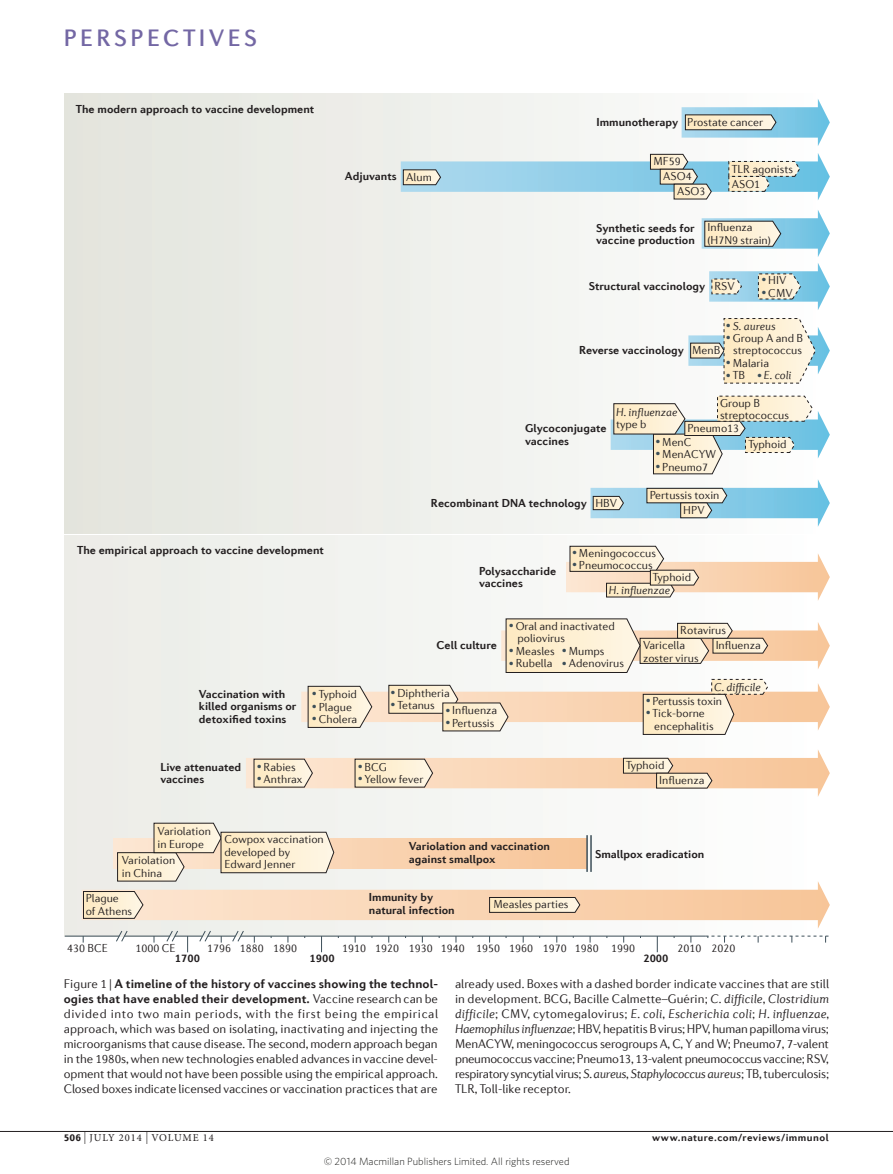
<style>
.page{position:relative;width:893px;height:1174px;background:#fff}
.page>*{position:absolute;margin:0;border:0;box-sizing:border-box;transform-origin:0 0}
.sectionheader{font:500 24px "Diverda Sans Com";letter-spacing:.14em;color:#7367a4}
.figurecaptionnorule{font:300 12.75px/15px "Diverda Sans Com";letter-spacing:-.015em;color:#231f20;text-align:justify}
.t1{font:700 11.7px/12.5px "Diverda Sans Com";color:#231f20}
.t2{font:11.7px/12.5px "Diverda Sans Com Light 2";color:#231f20}
.t3{font:300 11.7px/12.5px "Diverda Sans Com";color:#231f20}
.t4{font:italic 300 11.7px/12.5px "Diverda Sans Com";color:#231f20}
.t5{font:300 10.5px "Whitney";color:#1d1d1b}
.t6{font:700 10.5px "Diverda Sans Com";letter-spacing:.045em;color:#231f20}
.t7{font:10.5px "Minion Pro";letter-spacing:.085em;color:#231f20}
.s1{font-family:"Diverda Sans Com Light 2";font-weight:400}
.s2{font-family:"Diverda Sans Com Light 2";font-weight:400;font-size:10.5px;color:#3d4f59}
.s3{font-family:"Diverda Sans Com Light 2";font-weight:400;font-style:normal;font-size:10.5px;color:#3d4f59}
.s4{font-size:10.5px;color:#3d4f59}
.s5{font-family:"Diverda Sans Com";font-weight:300}
.s6{font-style:normal}
.s7{font-family:"Diverda Sans Com Light 2";font-weight:400;font-style:normal}
.s8{font-family:"Diverda Sans Com Light Italic 2";font-weight:400;font-style:normal}
.s9{font-family:"Diverda Sans Com Bold 2";font-weight:400}
.s10{font-weight:700}
.s11{font-family:"Diverda Sans Com Light Italic 2";font-weight:400}
.s12{font-weight:300}
.s13{color:#7367a4}
.s14{font-family:"Diverda Sans Com";font-weight:900}
.s15{font-size:12px}
</style>
<div class="page">
<hr style="left:0;top:1131px;width:893px;height:1px;background:#231f20">
<div style="left:65px;top:94px;width:765px;height:440px;background:linear-gradient(to right,#e3e4dc,#fefefe)"></div>
<div style="left:65px;top:536px;width:765px;height:400px;background:linear-gradient(to right,#ebece7,#feffff)"></div>
<svg style="left:401px;top:153px;width:429px;height:47px"></svg>
<svg style="left:682px;top:99px;width:148px;height:47px"></svg>
<svg style="left:702px;top:210px;width:128px;height:47px"></svg>
<svg style="left:709px;top:263px;width:121px;height:47px"></svg>
<svg style="left:688px;top:318px;width:142px;height:65px"></svg>
<svg style="left:501px;top:618px;width:329px;height:55px"></svg>
<svg style="left:566px;top:546px;width:264px;height:55px"></svg>
<svg style="left:246px;top:749px;width:584px;height:48px"></svg>
<svg style="left:301px;top:679px;width:529px;height:56px"></svg>
<hr style="left:65px;top:935px;width:54px;height:1px;background:#3d4f59">
<svg style="left:82px;top:823px;width:748px;height:129px"></svg>
<svg style="left:590px;top:396px;width:240px;height:131px"></svg>
<p class="sectionheader" style="left:64px;top:24px;width:195px">PERSPECTIVES</p>
<p class="t1" style="left:76px;top:102px;width:240px">The modern approach to vaccine development</p>
<p class="t1" style="left:77px;top:543px;width:248px">The empirical approach to vaccine development</p>
<p class="t1" style="left:596px;top:116px;width:83px">Immunotherapy</p>
<p class="t2" style="left:687px;top:116px;width:78px">Prostate cancer</p>
<p class="t1" style="left:345px;top:169px;width:53px">Adjuvants</p>
<p class="t3" style="left:653px;top:155px;width:29px">MF59</p>
<p class="t3" style="left:406px;top:170px;width:27px">Alum</p>
<p class="t3" style="left:677px;top:169px;width:30px;line-height:14.9px;text-indent:-14px">ASO4<br>ASO3</p>
<p class="t3" style="left:732px;top:161px;width:63px;line-height:15px">TLR agonists<br>ASO1</p>
<p class="t3" style="left:707px;top:221px;width:65px"><span class="s1">Influenza </span>(H7N9 strain)</p>
<p class="t1" style="left:596px;top:221px;width:100px">Synthetic seeds for vaccine production</p>
<p class="t1" style="left:589px;top:279px;width:118px">Structural vaccinology</p>
<p class="t3" style="left:761px;top:274px;width:26px"><span class="s2">•</span> HIV</p>
<p class="t3" style="left:761px;top:286px;width:33px"><span class="s2">•</span> CMV</p>
<p class="t3" style="left:714px;top:280px;width:22px">RSV</p>
<p class="t1" style="left:579px;top:344px;width:106px">Reverse vaccinology</p>
<p class="t4" style="left:726px;top:319px;width:51px"><span class="s3">•</span> S. aureus</p>
<p class="t2" style="left:726px;top:332px;width:79px;text-align:center"><span class="s4">•</span> <span class="s5">Group A and B </span>streptococcus</p>
<p class="t3" style="left:726px;top:357px;width:45px"><span class="s2">•</span> Malaria</p>
<p class="t4" style="left:726px;top:369px;width:67px"><span class="s3">•</span> <span class="s6">TB</span> <span class="s3">•</span> E. coli</p>
<p class="t2" style="left:692px;top:344px;width:30px">MenB</p>
<p class="t1" style="left:525px;top:422px;width:83px">Glycoconjugate vaccines</p>
<p class="t4" style="left:616px;top:405px;width:63px">H. influenzae <span class="s7">type b</span></p>
<p class="t2" style="left:720px;top:396px;width:70px"><span class="s5">Group B </span>streptococcus</p>
<p class="t2" style="left:687px;top:422px;width:53px">Pneumo13</p>
<p class="t2" style="left:655px;top:435px;width:38px"><span class="s4">•</span> MenC</p>
<p class="t2" style="left:655px;top:448px;width:62px"><span class="s4">•</span> MenACYW</p>
<p class="t2" style="left:655px;top:460px;width:54px"><span class="s4">•</span> Pneumo7</p>
<p class="t3" style="left:748px;top:438px;width:40px">Typhoid</p>
<p class="t1" style="left:431px;top:496px;width:157px">Recombinant DNA technology</p>
<p class="t3" style="left:595px;top:496px;width:23px">HBV</p>
<p class="t2" style="left:650px;top:488px;width:71px">Pertussis toxin</p>
<p class="t3" style="left:683px;top:504px;width:23px">HPV</p>
<p class="t1" style="left:479px;top:564px;width:79px">Polysaccharide vaccines</p>
<p class="t2" style="left:572px;top:546px;width:85px"><span class="s4">•</span> Meningococcus</p>
<p class="t2" style="left:572px;top:559px;width:82px"><span class="s4">•</span> Pneumococcus</p>
<p class="t3" style="left:653px;top:571px;width:40px">Typhoid</p>
<p class="t4" style="left:609px;top:583px;width:63px"><span class="s8">H</span><span class="s6">.</span> influenzae</p>
<p class="t1" style="left:436px;top:638px;width:62px">Cell culture</p>
<p class="t2" style="left:517px;top:620px;width:99px;text-indent:-9px"><span class="s4">•</span> Oral and inactivated <span class="s5">poliovirus</span></p>
<p class="t2" style="left:509px;top:644px;width:97px"><span class="s4">•</span> Measles <span class="s4">•</span> <span class="s5">Mumps</span></p>
<p class="t2" style="left:509px;top:657px;width:117px"><span class="s4">•</span> Rubella <span class="s4">•</span> Adenovirus</p>
<p class="t3" style="left:680px;top:624px;width:47px">Rotavirus</p>
<p class="t2" style="left:643px;top:639px;width:57px">Varicella zoster virus</p>
<p class="t2" style="left:716px;top:639px;width:47px">Influenza</p>
<p class="t1" style="left:199px;top:687px;width:99px">Vaccination with killed organisms or <span class="s9">detoxified toxins</span></p>
<p class="t1" style="left:160px;top:760px;width:82px">Live attenuated vaccines</p>
<p class="t2" style="left:257px;top:760px;width:41px"><span class="s4">•</span> Rabies</p>
<p class="t2" style="left:257px;top:772px;width:47px"><span class="s4">•</span> Anthrax</p>
<p class="t3" style="left:312px;top:688px;width:47px"><span class="s2">•</span> Typhoid</p>
<p class="t2" style="left:312px;top:700px;width:42px"><span class="s4">•</span> Plague</p>
<p class="t2" style="left:312px;top:712px;width:47px"><span class="s4">•</span> Cholera</p>
<p class="t2" style="left:390px;top:686px;width:61px"><span class="s4">•</span> Diphtheria</p>
<p class="t2" style="left:390px;top:699px;width:46px"><span class="s4">•</span> Tetanus</p>
<p class="t2" style="left:445px;top:704px;width:53px"><span class="s4">•</span> Influenza</p>
<p class="t2" style="left:445px;top:716px;width:51px"><span class="s4">•</span> Pertussis</p>
<p class="t3" style="left:358px;top:760px;width:31px"><span class="s2">•</span> BCG</p>
<p class="t2" style="left:358px;top:772px;width:67px"><span class="s4">•</span> Yellow fever</p>
<p class="t3" style="left:158px;top:825px;width:55px">Variolation <span class="s1">in Europe</span></p>
<p class="t3" style="left:122px;top:854px;width:55px">Variolation in China</p>
<p class="t2" style="left:86px;top:892px;width:48px">Plague<br>of Athens</p>
<p class="t2" style="left:224px;top:833px;width:101px">Cowpox vaccination developed by<br>Edward Jenner</p>
<p class="t1" style="left:409px;top:840px;width:143px">Variolation and vaccination against smallpox</p>
<p class="t1" style="left:369px;top:891px;width:87px">Immunity by natural infection</p>
<p class="t2" style="left:493px;top:897px;width:76px">Measles parties</p>
<p class="t4" style="left:714px;top:680px;width:48px">C. difficile</p>
<p class="t2" style="left:646px;top:694px;width:78px"><span class="s4">•</span> Pertussis toxin</p>
<p class="t2" style="left:654px;top:707px;width:61px;text-indent:-9px"><span class="s4">•</span> Tick-borne encephalitis</p>
<p class="t2" style="left:659px;top:758px;width:47px;line-height:15px;text-indent:-33px"><span class="s5">Typhoid<br></span>Influenza</p>
<p class="t1" style="left:595px;top:847px;width:111px">Smallpox eradication</p>
<p class="t3" style="left:67px;top:942px;width:42px">430 BCE</p>
<p class="t3" style="left:135px;top:942px;width:42px">1000 CE</p>
<p class="t3" style="left:207px;top:942px;width:91px">1796 1880 1890</p>
<p class="t3" style="left:342px;top:942px;width:295px">1910 1920 1930 1940 1950 1960 1970 1980 1990</p>
<p class="t3" style="left:677px;top:942px;width:60px">2010 2020</p>
<p class="t1" style="left:175px;top:951px;width:27px">1700</p>
<p class="t1" style="left:310px;top:951px;width:27px">1900</p>
<p class="t1" style="left:643px;top:951px;width:27px">2000</p>
<p class="figurecaptionnorule" style="left:64px;top:976px;width:376px">Figure 1 | <span class="s10">A timeline of the history of vaccines showing the technol&shy;ogies that have enabled their development.</span> Vaccine research can be divided into two main periods, with the first being the empirical approach, which was based on isolating, inactivating and injecting the microorganisms that cause disease. The second, modern approach began in the 1980s, when new technologies enabled advances in vaccine devel&shy;opment that would not have been possible using the empirical approach.<br>Closed boxes indicate licensed vaccines or vaccination practices that are</p>
<p class="figurecaptionnorule" style="left:455px;top:976px;width:376px">already used. Boxes with a dashed border indicate vaccines that are still in development. BCG, Bacille Calmette–Guérin; <span class="s11">C</span>. <span class="s11">difficile</span>, <span class="s11">Clostridium difficile</span>; CMV, cytomegalovirus; <span class="s11">E</span>. <span class="s11">coli</span>, <span class="s11">Escherichia coli</span>; <span class="s11">H</span><span class="s1">.</span> <span class="s11">influenzae</span>, <span class="s11">Haemophilus influenzae</span>; HBV, hepatitis B virus; HPV, human papilloma virus; MenACYW, meningococcus serogroups A, C, Y and W; Pneumo7, 7‑valent pneumococcus vaccine; Pneumo13, 13‑valent pneumococcus vaccine; RSV, respiratory syncytial virus; <span class="s11">S</span><span class="s1">.</span> <span class="s11">aureus</span>, <span class="s11">Staphylococcus aureus</span>; TB, tuberculosis; TLR, Toll-like receptor.</p>
<p class="t1" style="left:678px;top:999px;width:154px">Nature Reviews <span class="s12">|</span> <span class="s13">Immunology</span></p>
<p class="t7" style="left:64px;top:1131px;width:151px"><span class="s14">506</span> <span class="s15">|</span> JULY 2014 <span class="s15">|</span> VOLUME 14</p>
<p class="t6" style="left:652px;top:1130px;width:178px">www.nature.com/reviews/immunol</p>
<p class="t5" style="left:324px;top:1154px;width:247px">© 2014 Macmillan Publishers Limited. All rights reserved</p>
</div>
